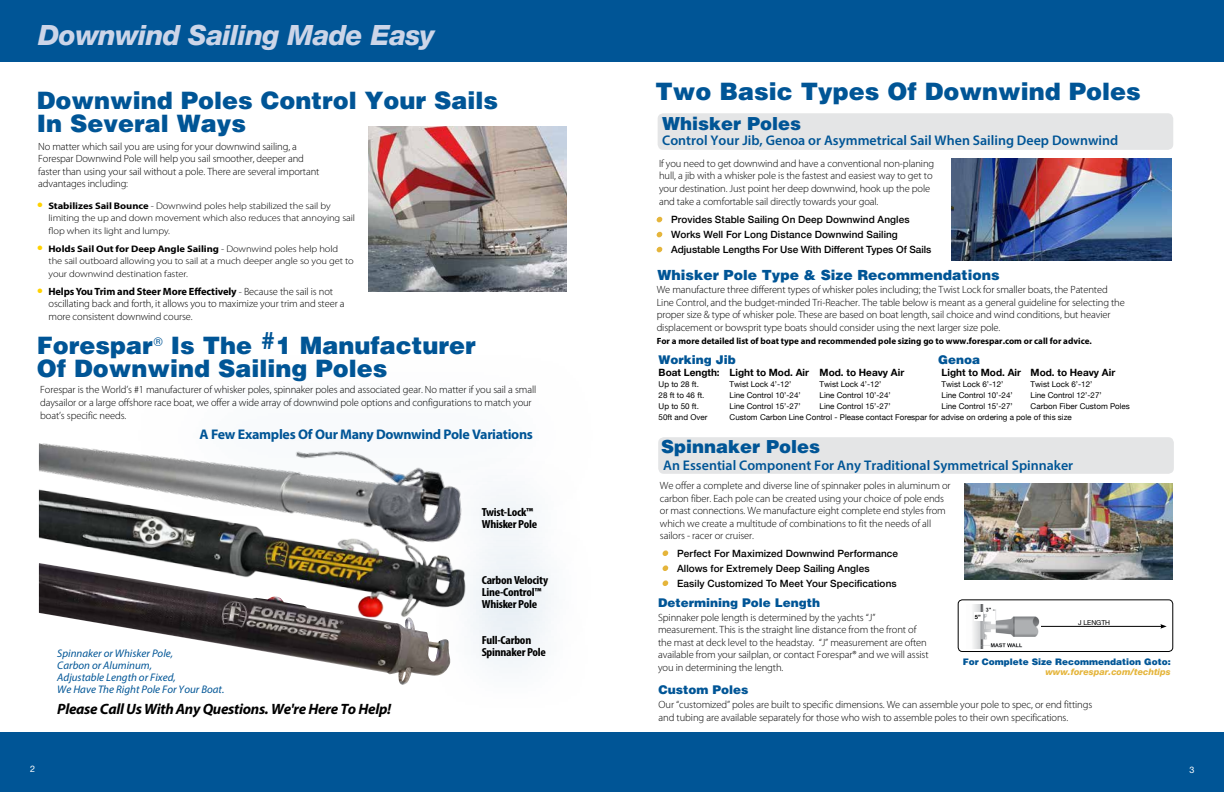
<style>
.page{position:relative;width:1224px;height:792px;background:#fff}
.page>*{position:absolute;margin:0;border:0;box-sizing:border-box;transform-origin:0 0}
.t1{font:italic 800 28px "Helvetica Neue";letter-spacing:-.02em;color:#ccd5e8}
.t2{font:900 24px/23px "Helvetica";color:#005596}
.t3{font:900 18px "Helvetica";color:#005596}
.t4{font:italic 700 15px "Myriad Pro";letter-spacing:-.02em;color:#000}
.t5{font:600 14px "Myriad Pro";color:#005596}
.t6{font:700 14px "Myriad Pro";letter-spacing:-.025em;color:#005596}
.t7{font:900 14px "Helvetica";color:#005596}
.t8{font:900 12px "Helvetica";color:#005596}
.t9{font:700 condensed 11.7px/12px "Myriad Pro";letter-spacing:-.02em;color:#000;scale:1.11 1}
.t10{font:italic 11px/12px "Myriad Pro";color:#005596}
.t11{font:300 10.5px/12.5px "Myriad Pro";letter-spacing:-.01em;color:#000}
.t12{font:500 10px "Helvetica Neue";letter-spacing:.005em;color:#000}
.t13{font:700 10px "Helvetica Neue";color:#000}
.t14{font:300 9.4px/12.5px "Myriad Pro";letter-spacing:-.01em;color:#000;scale:1.11 1}
.t15{font:700 9px "Myriad Pro";color:#000}
.t16{font:900 9px "Helvetica";color:#005596}
.t17{font:italic 800 9px "Helvetica Neue";color:#e5b53b}
.t18{font:9px "Helvetica Neue";color:#fff}
.t19{font:8px "Helvetica Neue";color:#000}
.t20{font:6.8px "Helvetica Neue";letter-spacing:-.005em;color:#000}
.t21{font:700 5.8px "Helvetica Neue";color:#000}
.s1{font-weight:900;font-size:16px;color:#ffd200}
.s2{font-weight:700}
.s3{font-size:9.4px}
.s4{font-weight:400;font-style:italic;font-stretch:expanded;color:#e5b53b}
</style>
<div class="page">
<div style="left:603px;top:732px;width:621px;height:60px;background:#005596"></div>
<div style="left:602px;top:0;width:622px;height:62px;background:#005596"></div>
<div style="left:0;top:732px;width:621px;height:60px;background:#005596"></div>
<div style="left:0;top:0;width:620px;height:62px;background:#005596"></div>
<div style="left:658px;top:113px;width:515px;height:37px;background:#e4e5e6;border-radius:6px"></div>
<div style="left:658px;top:437px;width:516px;height:37px;background:#e4e5e6;border-radius:6px"></div>
<svg style="left:656px;top:217px;width:6px;height:5px"></svg>
<svg style="left:656px;top:232px;width:6px;height:5px"></svg>
<svg style="left:656px;top:247px;width:6px;height:5px"></svg>
<svg style="left:662px;top:550px;width:6px;height:6px"></svg>
<svg style="left:662px;top:565px;width:6px;height:6px"></svg>
<svg style="left:662px;top:580px;width:6px;height:6px"></svg>
<img style="left:952px;top:158px;width:220px;height:103px">
<img style="left:964px;top:483px;width:209px;height:96px">
<img style="left:369px;top:127px;width:198px;height:165px">
<img style="left:39px;top:443px;width:99px;height:22px">
<img style="left:39px;top:465px;width:395px;height:98px">
<div style="left:138px;top:353px;width:456px;height:164px;background:#005696;opacity:.67"></div>
<div style="left:434px;top:458px;width:148px;height:122px;background:#005696;opacity:.67"></div>
<div style="left:433px;top:525px;width:160px;height:135px;background:#005696;opacity:.67"></div>
<div style="left:434px;top:586px;width:155px;height:122px;background:#005696;opacity:.67"></div>
<img style="left:39px;top:563px;width:412px;height:123px">
<hr style="left:981px;top:626px;width:181px;height:1px;background:#000">
<svg style="left:1160px;top:624px;width:7px;height:5px"></svg>
<img style="left:973px;top:604px;width:67px;height:44px">
<div style="left:958px;top:599px;width:215px;height:53px;border:1px solid #000;border-radius:4px"></div>
<div style="left:974px;top:612px;width:8px;height:9px;background:#fff"></div>
<h1 class="t1" style="left:38px;top:18px;width:398px">Downwind Sailing Made Easy</h1>
<h2 class="t2" style="left:37px;top:88px;width:463px">Downwind Poles Control Your Sails<br>In Several Ways</h2>
<p class="t11" style="left:38px;top:140px;width:283px">No matter which sail you are using for your downwind sailing, a Forespar Downwind Pole will help you sail smoother, deeper and faster than using your sail without a pole. There are several important advantages including:</p>
<p class="t14" style="left:49px;top:199px;width:278px;text-indent:-11px"><span class="s1">•</span> <span class="s2">Stabilizes Sail Bounce</span> - Downwind poles help stabilized the sail by limiting the up and down movement which also reduces that annoying sail flop when its light and lumpy.</p>
<p class="t14" style="left:49px;top:242px;width:276px;text-indent:-11px"><span class="s1">•</span> <span class="s2">Holds Sail Out for Deep Angle Sailing</span> - Downwind poles help hold the sail outboard allowing you to sail at a much deeper angle so you get to your downwind destination faster.</p>
<p class="t11" style="left:49px;top:285px;width:298px;text-indent:-11px"><span class="s1">•</span> <span class="s2">Helps You Trim and Steer More Effectively</span> <span class="s3">-</span> Because the sail is not oscillating back and forth, it allows you to maximize your trim and steer a more consistent downwind course.</p>
<h2 class="t2" style="left:37px;top:333px;width:441px">Forespar<sup>®</sup> Is The #1 Manufacturer<br>Of Downwind Sailing Poles</h2>
<p class="t11" style="left:40px;top:383px;width:498px">Forespar is the World’s #1 manufacturer of whisker poles, spinnaker poles and associated gear. No matter if you sail a small daysailor or a large offshore race boat, we offer a wide array of downwind pole options and configurations to match your boat’s specific needs.</p>
<h3 class="t6" style="left:200px;top:425px;width:335px">A Few Examples Of Our Many Downwind Pole Variations</h3>
<p class="t10" style="left:57px;top:647px;width:169px">Spinnaker or Whisker Pole,<br>Carbon or Aluminum,<br>Adjustable Length or Fixed,<br>We Have The Right Pole For Your Boat.</p>
<h3 class="t4" style="left:57px;top:699px;width:335px">Please Call Us With Any Questions. We're Here To Help!</h3>
<p class="t9" style="left:482px;top:506px;width:51px">Twist-Lock™<br>Whisker Pole</p>
<p class="t9" style="left:482px;top:574px;width:61px">Carbon Velocity<br>Line-Control™<br>Whisker Pole</p>
<p class="t9" style="left:482px;top:634px;width:59px">Full-Carbon<br>Spinnaker Pole</p>
<h2 class="t2" style="left:656px;top:79px;width:487px">Two Basic Types Of Downwind Poles</h2>
<h3 class="t3" style="left:662px;top:112px;width:140px">Whisker Poles</h3>
<h3 class="t5" style="left:662px;top:132px;width:458px">Control Your Jib, Genoa or Asymmetrical Sail When Sailing Deep Downwind</h3>
<p class="t11" style="left:659px;top:157px;width:277px">If you need to get downwind and have a conventional non-planing hull, a jib with a whisker pole is the fastest and easiest way to get to your destination. Just point her deep downwind, hook up the pole and take a comfortable sail directly towards your goal.</p>
<p class="t12" style="left:656px;top:212px;width:255px"><span class="s4">•</span> Provides Stable Sailing On Deep Downwind Angles</p>
<p class="t12" style="left:656px;top:227px;width:243px"><span class="s4">•</span> Works Well For Long Distance Downwind Sailing</p>
<p class="t12" style="left:656px;top:242px;width:277px"><span class="s4">•</span> Adjustable Lengths For Use With Different Types Of Sails</p>
<h3 class="t7" style="left:658px;top:265px;width:344px">Whisker Pole Type &amp; Size Recommendations</h3>
<p class="t11" style="left:657px;top:284px;width:470px">We manufacture three different types of whisker poles including; the Twist Lock for smaller boats, the Patented Line Control, and the budget-minded Tri-Reacher. The table below is meant as a general guideline for selecting the proper size &amp; type of whisker pole. These are based on boat length, sail choice and wind conditions, but heavier displacement or bowsprit type boats should consider using the next larger size pole.</p>
<p class="t15" style="left:657px;top:335px;width:437px">For a more detailed list of boat type and recommended pole sizing go to www.forespar.com or call for advice.</p>
<p class="t8" style="left:659px;top:352px;width:79px">Working Jib</p>
<p class="t8" style="left:938px;top:352px;width:44px">Genoa</p>
<p class="t13" style="left:659px;top:365px;width:247px">Boat Length: Light to Mod. Air Mod. to Heavy Air</p>
<p class="t13" style="left:942px;top:365px;width:175px">Light to Mod. Air Mod. to Heavy Air</p>
<p class="t19" style="left:659px;top:379px;width:42px">Up to 28 ft.</p>
<p class="t19" style="left:730px;top:379px;width:63px">Twist Lock 4’-12’</p>
<p class="t19" style="left:820px;top:379px;width:63px">Twist Lock 4’-12’</p>
<p class="t19" style="left:942px;top:379px;width:63px">Twist Lock 6’-12’</p>
<p class="t19" style="left:1031px;top:379px;width:63px">Twist Lock 6’-12’</p>
<p class="t19" style="left:659px;top:390px;width:47px">28 ft to 46 ft.</p>
<p class="t19" style="left:730px;top:390px;width:73px">Line Control 10’-24’</p>
<p class="t19" style="left:820px;top:390px;width:73px">Line Control 10’-24’</p>
<p class="t19" style="left:942px;top:390px;width:73px">Line Control 10’-24’</p>
<p class="t19" style="left:1031px;top:390px;width:73px">Line Control 12’-27’</p>
<p class="t19" style="left:659px;top:401px;width:42px">Up to 50 ft.</p>
<p class="t19" style="left:730px;top:401px;width:73px">Line Control 15’-27’</p>
<p class="t19" style="left:820px;top:401px;width:73px">Line Control 15’-27’</p>
<p class="t19" style="left:942px;top:401px;width:73px">Line Control 15’-27’</p>
<p class="t19" style="left:1031px;top:401px;width:101px">Carbon Fiber Custom Poles</p>
<p class="t19" style="left:659px;top:412px;width:50px">50ft and Over</p>
<p class="t19" style="left:730px;top:412px;width:344px">Custom Carbon Line Control - Please contact Forespar for advise on ordering a pole of this size</p>
<h3 class="t3" style="left:661px;top:435px;width:161px">Spinnaker Poles</h3>
<h3 class="t5" style="left:663px;top:456px;width:412px">An Essential Component For Any Traditional Symmetrical Spinnaker</h3>
<p class="t11" style="left:660px;top:479px;width:292px">We offer a complete and diverse line of spinnaker poles in aluminum or carbon fiber. Each pole can be created using your choice of pole ends or mast connections. We manufacture eight complete end styles from which we create a multitude of combinations to fit the needs of all sailors - racer or cruiser.</p>
<p class="t12" style="left:662px;top:545px;width:238px"><span class="s4">•</span> Perfect For Maximized Downwind Performance</p>
<p class="t12" style="left:662px;top:560px;width:209px"><span class="s4">•</span> Allows for Extremely Deep Sailing Angles</p>
<p class="t12" style="left:662px;top:575px;width:236px"><span class="s4">•</span> Easily Customized To Meet Your Specifications</p>
<p class="t8" style="left:658px;top:595px;width:164px">Determining Pole Length</p>
<p class="t11" style="left:658px;top:611px;width:272px">Spinnaker pole length is determined by the yachts “J” measurement. This is the straight line distance from the front of the mast at deck level to the headstay. “J” measurement are often available from your sailplan, or contact Forespar® and we will assist you in determining the length.</p>
<p class="t20" style="left:1078px;top:618px;width:34px">J LENGTH</p>
<p class="t21" style="left:975px;top:612px;width:7px">5”</p>
<p class="t16" style="left:963px;top:655px;width:210px">For Complete Size Recommendation Goto:</p>
<p class="t17" style="left:1045px;top:666px;width:127px">www.forespar.com/techtips</p>
<p class="t8" style="left:659px;top:682px;width:91px">Custom Poles</p>
<p class="t11" style="left:659px;top:698px;width:435px">Our “customized” poles are built to specific dimensions. We can assemble your pole to spec, or end fittings and tubing are available separately for those who wish to assemble poles to their own specifications.</p>
<p class="t18" style="left:30px;top:764px;width:7px">2</p>
<p class="t18" style="left:1189px;top:765px;width:7px">3</p>
</div>
